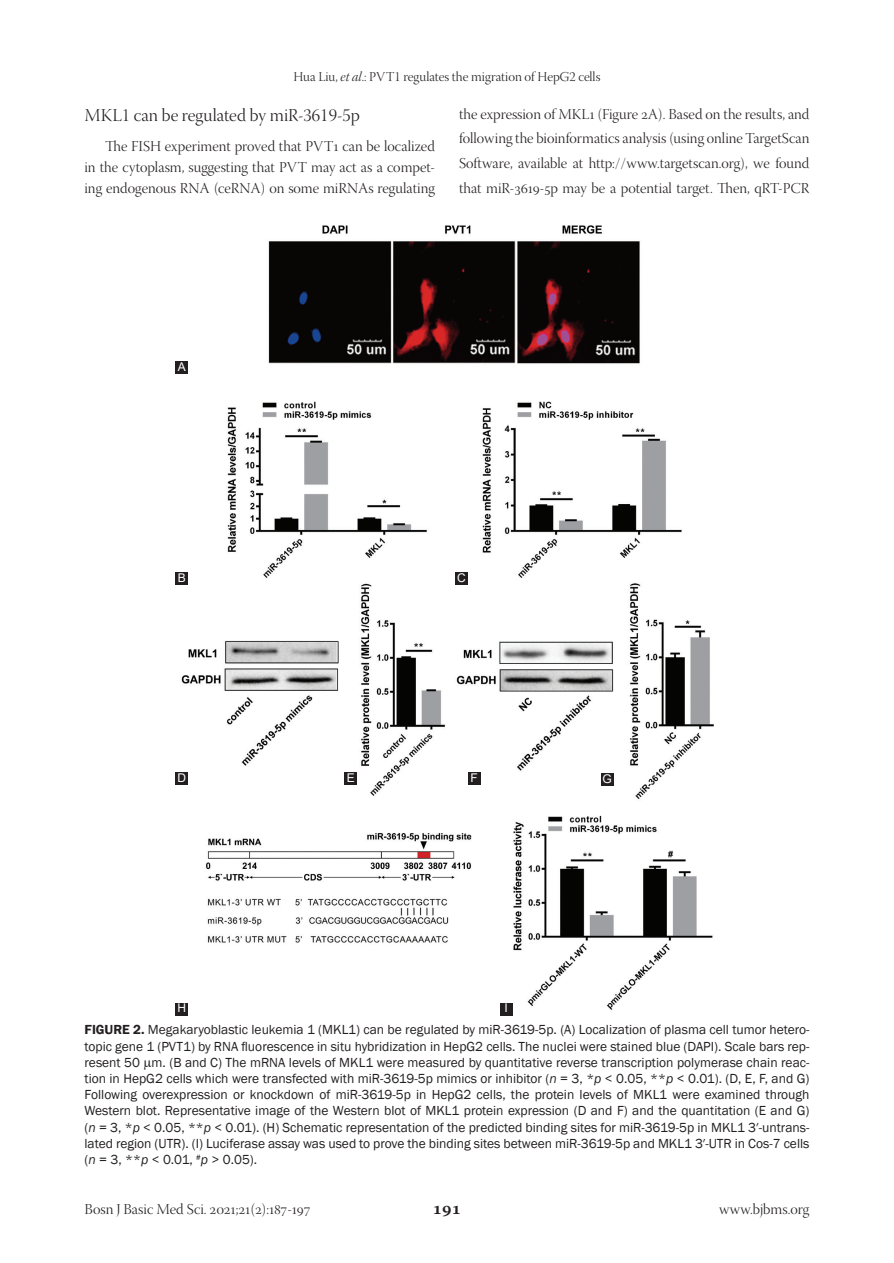
<style>
.page{position:relative;width:894px;height:1263px;background:#fff}
.page>*{position:absolute;margin:0;border:0;box-sizing:border-box;transform-origin:0 0}
.t1{font:18px "Warnock Pro Light Disp";color:#231f20}
.t2{font:600 18px "Warnock Pro";color:#231f20}
.TX{font:15px/24.8px "Warnock Pro Light Disp";color:#231f20;text-align:justify}
.FGC{font:13.5px/16.2px "Franklin Gothic";color:#231f20;text-align:justify}
.t3{font:13.5px "Warnock Pro Light Disp";color:#231f20}
.LABEL{font:12px "Arial";color:#fff}
.s1{font-family:"Warnock Pro Light It Disp"}
.s2{font-weight:600}
.s3{font-style:italic}
</style>
<div class="page">
<img style="left:175px;top:225px;width:539px;height:791px">
<div style="left:175px;top:361px;width:13px;height:13px;background:#231f20"></div>
<div style="left:175px;top:572px;width:13px;height:13px;background:#231f20"></div>
<div style="left:455px;top:572px;width:12px;height:13px;background:#231f20"></div>
<div style="left:175px;top:772px;width:13px;height:13px;background:#231f20"></div>
<div style="left:344px;top:772px;width:13px;height:13px;background:#231f20"></div>
<div style="left:467px;top:772px;width:13px;height:13px;background:#231f20"></div>
<div style="left:600px;top:773px;width:13px;height:13px;background:#231f20"></div>
<div style="left:175px;top:1002px;width:13px;height:13px;background:#231f20"></div>
<div style="left:499px;top:1002px;width:13px;height:13px;background:#231f20"></div>
<p class="t3" style="left:293px;top:70px;width:308px">Hua Liu, <span class="s1">et al</span>.: PVT1 regulates the migration of HepG2 cells</p>
<h2 class="t1" style="left:84px;top:105px;width:277px">MKL1 can be regulated by miR-3619-5p</h2>
<p class="TX" style="left:84px;top:137px;width:352px;line-height:21px;text-indent:21px">The FISH experiment proved that PVT1 can be localized in the cytoplasm, suggesting that PVT may act as a compet&shy;ing endogenous RNA (ceRNA) on some miRNAs regulating</p>
<p class="TX" style="left:459px;top:103px;width:352px">the expression of MKL1 (Figure 2A). Based on the results, and following the bioinformatics analysis (using online TargetScan Software, available at http://www.targetscan.org), we found that miR-3619-5p may be a potential target. Then, qRT-PCR</p>
<p class="LABEL" style="left:178px;top:358px;width:10px">A</p>
<p class="LABEL" style="left:178px;top:569px;width:10px">B</p>
<p class="LABEL" style="left:457px;top:569px;width:10px">C</p>
<p class="LABEL" style="left:177px;top:769px;width:10px">D</p>
<p class="LABEL" style="left:347px;top:769px;width:10px">E</p>
<p class="LABEL" style="left:470px;top:769px;width:9px">F</p>
<p class="LABEL" style="left:602px;top:770px;width:11px">G</p>
<p class="LABEL" style="left:177px;top:1000px;width:10px">H</p>
<p class="LABEL" style="left:504px;top:1000px;width:5px">I</p>
<p class="FGC" style="left:84px;top:1022px;width:726px"><span class="s2">FIGURE 2.</span> Megakaryoblastic leukemia 1 (MKL1) can be regulated by miR-3619-5p. (A) Localization of plasma cell tumor hetero&shy;topic gene 1 (PVT1) by RNA fluorescence in situ hybridization in HepG2 cells. The nuclei were stained blue (DAPI). Scale bars rep&shy;resent 50 m. (B and C) The mRNA levels of MKL1 were measured by quantitative reverse transcription polymerase chain reac&shy;tion in HepG2 cells which were transfected with miR-3619-5p mimics or inhibitor (<span class="s3">n</span> = 3, *<span class="s3">p</span> &lt; 0.05, **<span class="s3">p</span> &lt; 0.01). (D, E, F, and G)<br>Following overexpression or knockdown of miR-3619-5p in HepG2 cells, the protein levels of MKL1 were examined through Western blot. Representative image of the Western blot of MKL1 protein expression (D and F) and the quantitation (E and G) (<span class="s3">n</span> = 3, *<span class="s3">p</span> &lt; 0.05, **<span class="s3">p</span> &lt; 0.01). (H) Schematic representation of the predicted binding sites for miR-3619-5p in MKL1 3′-untrans&shy;lated region (UTR). (I) Luciferase assay was used to prove the binding sites between miR-3619-5p and MKL1 3′-UTR in Cos-7 cells (<span class="s3">n</span> = 3, **<span class="s3">p</span> &lt; 0.01, <sup>#</sup><span class="s3">p</span> &gt; 0.05).</p>
<p class="TX" style="left:84px;top:1198px;width:227px">Bosn J Basic Med Sci. 2021;21(2):187-197</p>
<h1 class="t2" style="left:432px;top:1197px;width:30px">191</h1>
<p class="TX" style="left:719px;top:1198px;width:92px">www.bjbms.org</p>
</div>
